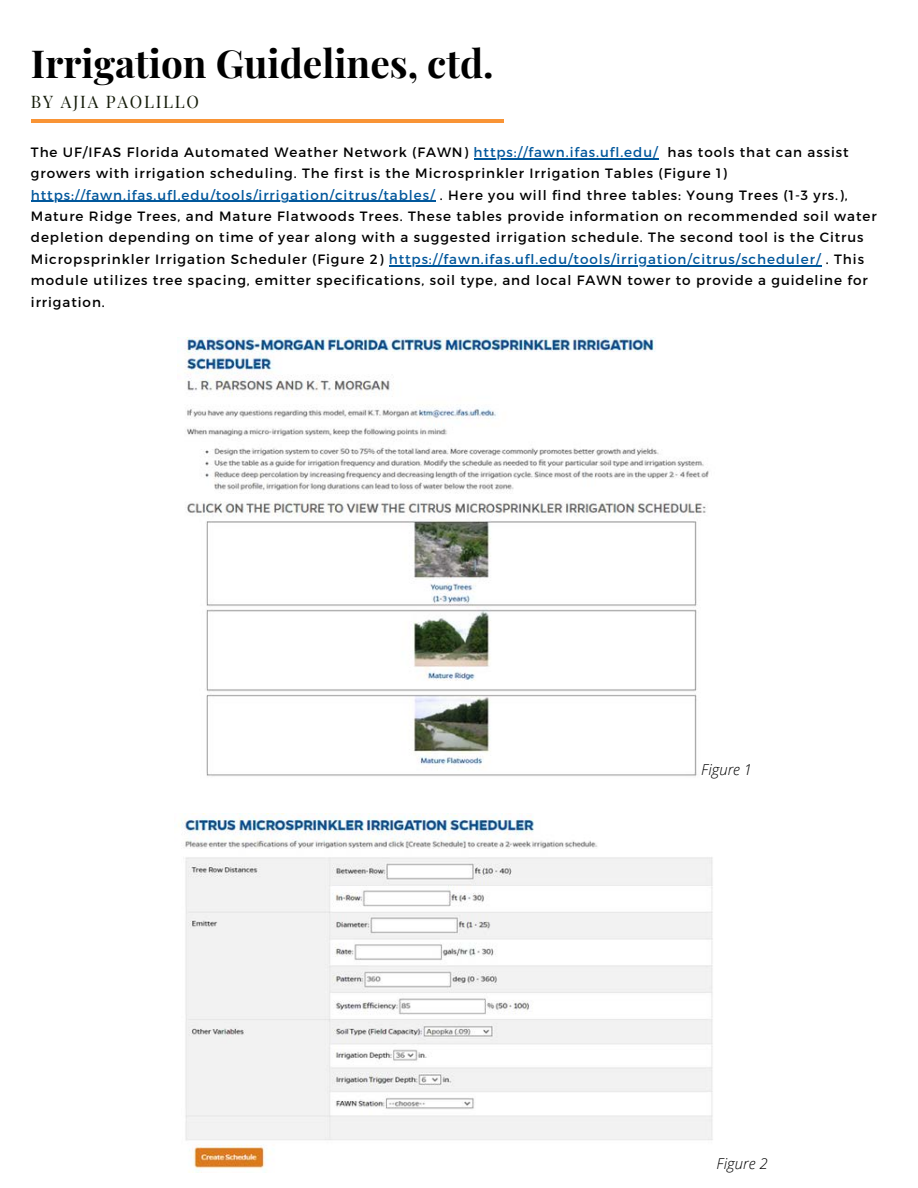
<style>
.page{position:relative;width:918px;height:1188px;background:#fff}
.page>*{position:absolute;margin:0;border:0;box-sizing:border-box;transform-origin:0 0}
.t1{font:700 38.7px "Playfair Display";color:#000}
.t2{font:16.95px "Playfair Display";letter-spacing:.1em;color:#151c0a}
.t3{font:italic 300 15px "Open Sans";color:#000}
.t4{font:13.5px/21.3px "Montserrat";letter-spacing:.07em;color:#000}
.s1{color:#00579c}
</style>
<div class="page">
<hr style="left:31px;top:120px;width:472px;height:3px;background:#f99435">
<img style="left:178px;top:338px;width:531px;height:438px">
<img style="left:178px;top:814px;width:535px;height:359px">
<hr style="left:474px;top:158px;width:185px;height:1px;background:#00579c">
<hr style="left:31px;top:201px;width:404px;height:1px;background:#00579c">
<hr style="left:389px;top:265px;width:432px;height:1px;background:#00579c">
<p class="t1" style="left:31px;top:36px;width:464px">Irrigation Guidelines, ctd.</p>
<p class="t2" style="left:31px;top:90px;width:169px">BY AJIA PAOLILLO</p>
<p class="t4" style="left:31px;top:141px;width:847px">The UF/IFAS Florida Automated Weather Network (FAWN) <span class="s1">https://fawn.ifas.ufl.edu/</span> has tools that can assist growers with irrigation scheduling. The first is the Microsprinkler Irrigation Tables (Figure 1) <span class="s1">https://fawn.ifas.ufl.edu/tools/irrigation/citrus/tables/</span> . Here you will find three tables: Young Trees (1-3 yrs.), Mature Ridge Trees, and Mature Flatwoods Trees. These tables provide information on recommended soil water depletion depending on time of year along with a suggested irrigation schedule. The second tool is the Citrus Micropsprinkler Irrigation Scheduler (Figure 2) <span class="s1">https://fawn.ifas.ufl.edu/tools/irrigation/citrus/scheduler/</span> . This module utilizes tree spacing, emitter specifications, soil type, and local FAWN tower to provide a guideline for irrigation.</p>
<p class="t3" style="left:701px;top:759px;width:53px">Figure 1</p>
<p class="t3" style="left:717px;top:1153px;width:53px">Figure 2</p>
</div>
